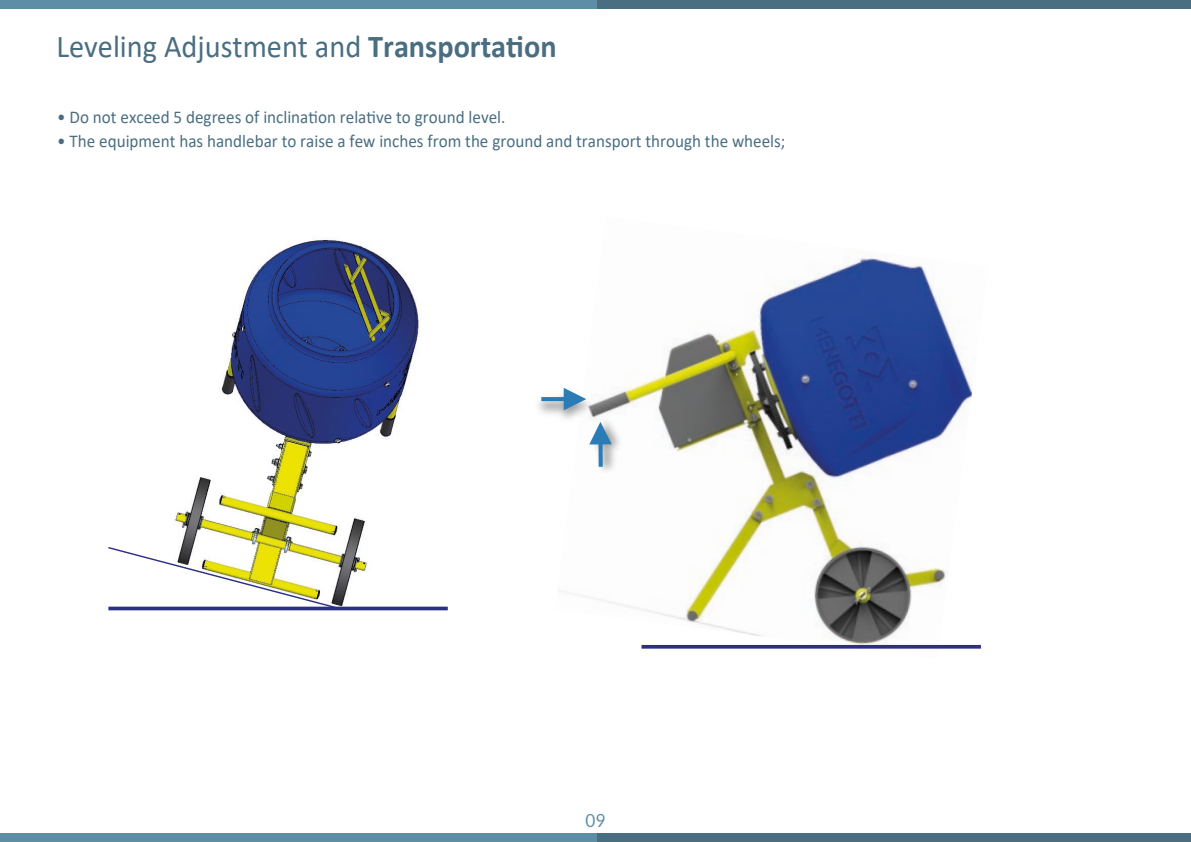
<style>
.page{position:relative;width:1191px;height:842px;background:#fff}
.page>*{position:absolute;margin:0;border:0;box-sizing:border-box;transform-origin:0 0}
.t1{font:32px "Calibri";color:#4a6e81;scale:.95 1}
.t2{font:18px "Calibri";color:#4a6e81;scale:.95 1}
.t3{font:18px "Lato";color:#5e8ea7;scale:.95 1}
.s1{font-weight:700}
</style>
<div class="page">
<div style="left:594px;top:0;width:597px;height:8px;background:#496e81"></div>
<div style="left:0;top:0;width:596px;height:8px;background:#5e8ea7"></div>
<div style="left:594px;top:834px;width:597px;height:8px;background:#496e81"></div>
<div style="left:0;top:834px;width:596px;height:8px;background:#5e8ea7"></div>
<img style="left:586px;top:258px;width:394px;height:387px">
<img style="left:538px;top:370px;width:83px;height:49px">
<hr style="left:541px;top:397px;width:26px;height:4px;background:#297cb6">
<svg style="left:564px;top:388px;width:7px;height:22px"></svg>
<img style="left:571px;top:386px;width:71px;height:93px">
<div style="left:598px;top:441px;width:5px;height:26px;background:#297cb6"></div>
<svg style="left:589px;top:422px;width:23px;height:22px"></svg>
<img style="left:175px;top:240px;width:256px;height:367px">
<svg style="left:641px;top:645px;width:340px;height:4px"></svg>
<hr style="left:108px;top:607px;width:340px;height:3px;background:#2c2f84">
<svg style="left:108px;top:546px;width:233px;height:64px"></svg>
<h1 class="t1" style="left:56px;top:24px;width:528px">Leveling Adjustment and <span class="s1">Transportation</span></h1>
<p class="t2" style="left:57px;top:104px;width:473px">• Do not exceed 5 degrees of inclination relative to ground level.</p>
<p class="t2" style="left:57px;top:128px;width:768px">• The equipment has handlebar to raise a few inches from the ground and transport through the wheels;</p>
<p class="t3" style="left:585px;top:811px;width:22px">09</p>
</div>
